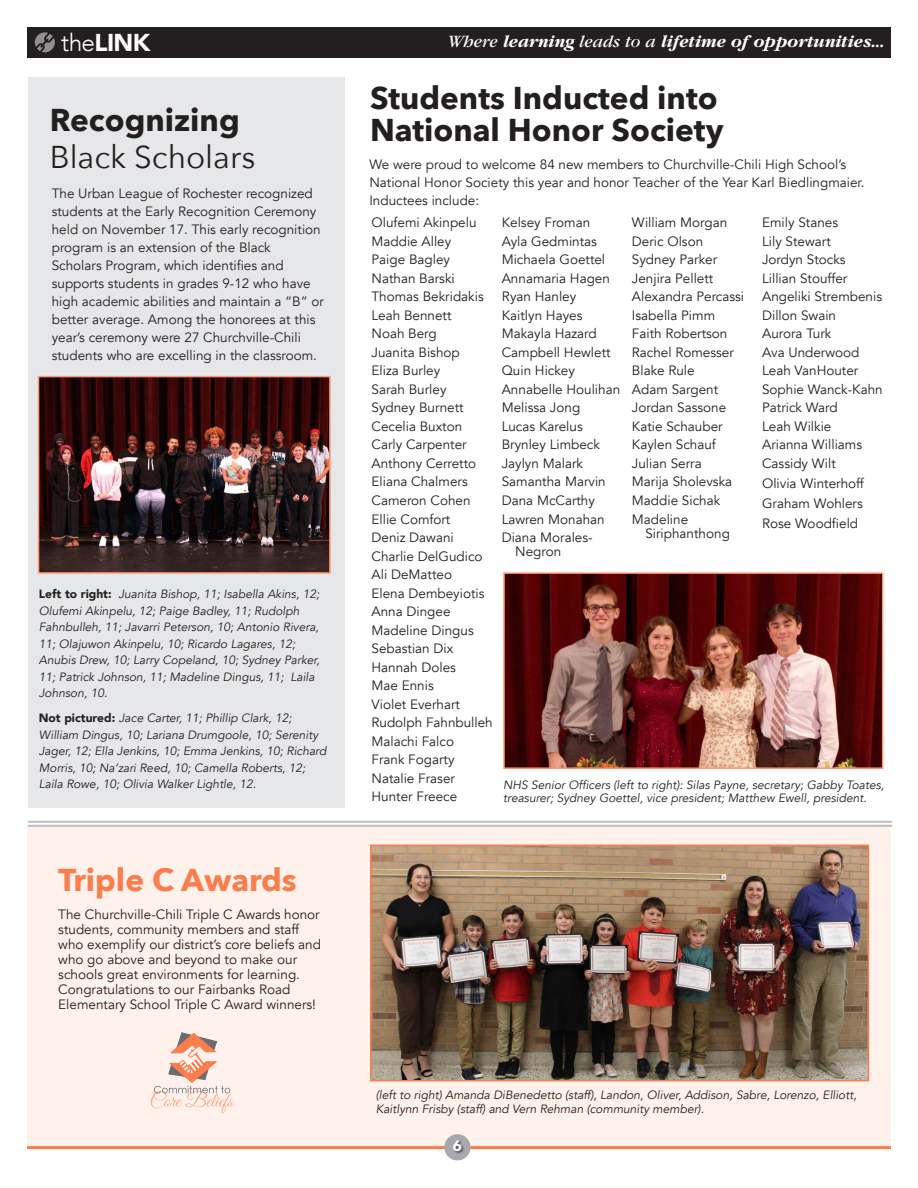
<style>
.page{position:relative;width:918px;height:1188px;background:#fff}
.page>*{position:absolute;margin:0;border:0;box-sizing:border-box;transform-origin:0 0}
.headline{font:700 31.5px/31.5px "Avenir Next";color:#231f20}
.headline-2{font:31.5px/37.5px "Avenir Next";color:#231f20}
.headline-3{font:700 31.5px "Avenir Next";color:#fb7d4c}
.t1{font:900 24.3px "Avenir";color:#fff}
.t2{font:italic 700 18px "Garamond";color:#fff}
.t3{font:700 15px "Avenir Next";color:#fff}
.text{font:13.5px/18px "Avenir";color:#231f20}
.t4{font:italic 12px/16.5px "Avenir";color:#231f20}
.s1{font-weight:300}
.s2{font-weight:400}
.s3{font-weight:700}
.s4{font-weight:900;font-style:normal}
</style>
<div class="page">
<div style="left:28px;top:78px;width:317px;height:730px;background:#e6e7e9"></div>
<div style="left:27px;top:825px;width:864px;height:322px;background:#fff1ec"></div>
<hr style="left:28px;top:821px;width:864px;height:2px;background:#bcbdc0">
<hr style="left:28px;top:825px;width:864px;height:2px;background:#bcbdc0">
<img style="left:373px;top:848px;width:493px;height:230px">
<div style="left:370px;top:845px;width:499px;height:236px;border:2px solid #fb7d4c"></div>
<img style="left:506px;top:575px;width:374px;height:191px">
<div style="left:503px;top:572px;width:380px;height:197px;border:2px solid #ff976f"></div>
<svg style="left:151px;top:1032px;width:83px;height:81px"></svg>
<img style="left:41px;top:379px;width:287px;height:192px">
<div style="left:38px;top:376px;width:293px;height:198px;border:2px solid #ff976f"></div>
<hr style="left:27px;top:1146px;width:864px;height:3px;background:#fb7d4c">
<div style="left:444px;top:1134px;width:27px;height:26px;background:#a8a9ad;border-radius:50%"></div>
<div style="left:452px;top:1140px;width:13px;height:14px;background:#231f20;opacity:.75"></div>
<div style="left:27px;top:27px;width:864px;height:30px;background:#231f20"></div>
<svg style="left:35px;top:32px;width:20px;height:20px"></svg>
<h2 class="t1" style="left:61px;top:21px;width:91px"><span class="s1">the</span>LINK</h2>
<h3 class="t2" style="left:448px;top:31px;width:438px"><span class="s2">Where</span> learning <span class="s2">leads to a</span> lifetime of opportunities...</h3>
<p class="headline-2" style="left:50px;top:100px;width:207px"><span class="s3">Recognizing<br></span>Black Scholars</p>
<p class="text" style="left:52px;top:185px;width:274px">The Urban League of Rochester recognized students at the Early Recognition Ceremony held on November 17. This early recognition program is an extension of the Black Scholars Program, which identifies and supports students in grades 9-12 who have high academic abilities and maintain a “B” or better average. Among the honorees at this year’s ceremony were 27 Churchville-Chili students who are excelling in the classroom.</p>
<p class="t4" style="left:39px;top:586px;width:282px"><span class="s4">Left to right:</span> Juanita Bishop, 11; Isabella Akins, 12; Olufemi Akinpelu, 12; Paige Badley, 11; Rudolph Fahnbulleh, 11; Javarri Peterson, 10; Antonio Rivera, 11; Olajuwon Akinpelu, 10; Ricardo Lagares, 12; Anubis Drew, 10; Larry Copeland, 10; Sydney Parker, 11; Patrick Johnson, 11; Madeline Dingus, 11; Laila Johnson, 10.</p>
<p class="t4" style="left:39px;top:710px;width:289px"><span class="s4">Not pictured:</span> Jace Carter, 11; Phillip Clark, 12; William Dingus, 10; Lariana Drumgoole, 10; Serenity Jager, 12; Ella Jenkins, 10; Emma Jenkins, 10; Richard Morris, 10; Na’zari Reed, 10; Camella Roberts, 12; Laila Rowe, 10; Olivia Walker Lightle, 12.</p>
<p class="headline-3" style="left:58px;top:853px;width:240px">Triple C Awards</p>
<p class="text" style="left:58px;top:907px;width:264px;line-height:15px">The Churchville-Chili Triple C Awards honor students, community members and staff who exemplify our district’s core beliefs and who go above and beyond to make our schools great environments for learning.<br>Congratulations to our Fairbanks Road Elementary School Triple C Award winners!</p>
<p class="headline" style="left:370px;top:82px;width:355px">Students Inducted into<br>National Honor Society</p>
<p class="text" style="left:369px;top:156px;width:497px">We were proud to welcome 84 new members to Churchville-Chili High School’s<br>National Honor Society this year and honor Teacher of the Year Karl Biedlingmaier.<br>Inductees include:</p>
<p class="text" style="left:372px;top:214px;width:107px">Olufemi Akinpelu</p>
<p class="text" style="left:372px;top:232px;width:81px">Maddie Alley</p>
<p class="text" style="left:372px;top:251px;width:80px">Paige Bagley</p>
<p class="text" style="left:372px;top:269px;width:85px">Nathan Barski</p>
<p class="text" style="left:372px;top:288px;width:114px">Thomas Bekridakis</p>
<p class="text" style="left:372px;top:306px;width:82px">Leah Bennett</p>
<p class="text" style="left:372px;top:325px;width:67px">Noah Berg</p>
<p class="text" style="left:372px;top:344px;width:90px">Juanita Bishop</p>
<p class="text" style="left:372px;top:362px;width:70px">Eliza Burley</p>
<p class="text" style="left:372px;top:381px;width:77px">Sarah Burley</p>
<p class="text" style="left:372px;top:399px;width:94px">Sydney Burnett</p>
<p class="text" style="left:372px;top:418px;width:92px">Cecelia Buxton</p>
<p class="text" style="left:372px;top:436px;width:97px">Carly Carpenter</p>
<p class="text" style="left:372px;top:455px;width:106px">Anthony Cerretto</p>
<p class="text" style="left:372px;top:473px;width:98px">Eliana Chalmers</p>
<p class="text" style="left:372px;top:492px;width:101px">Cameron Cohen</p>
<p class="text" style="left:372px;top:510px;width:80px">Ellie Comfort</p>
<p class="text" style="left:372px;top:529px;width:84px">Deniz Dawani</p>
<p class="text" style="left:372px;top:547px;width:112px">Charlie DelGudico</p>
<p class="text" style="left:372px;top:566px;width:82px">Ali DeMatteo</p>
<p class="text" style="left:372px;top:584px;width:115px">Elena Dembeyiotis</p>
<p class="text" style="left:372px;top:603px;width:81px">Anna Dingee</p>
<p class="text" style="left:372px;top:621px;width:104px">Madeline Dingus</p>
<p class="text" style="left:372px;top:640px;width:83px">Sebastian Dix</p>
<p class="text" style="left:372px;top:658px;width:86px">Hannah Doles</p>
<p class="text" style="left:372px;top:677px;width:64px">Mae Ennis</p>
<p class="text" style="left:372px;top:695px;width:90px">Violet Everhart</p>
<p class="text" style="left:372px;top:714px;width:123px">Rudolph Fahnbulleh</p>
<p class="text" style="left:372px;top:732px;width:84px">Malachi Falco</p>
<p class="text" style="left:372px;top:751px;width:84px">Frank Fogarty</p>
<p class="text" style="left:372px;top:769px;width:85px">Natalie Fraser</p>
<p class="text" style="left:372px;top:788px;width:87px">Hunter Freece</p>
<p class="text" style="left:502px;top:214px;width:90px">Kelsey Froman</p>
<p class="text" style="left:502px;top:232px;width:97px">Ayla Gedmintas</p>
<p class="text" style="left:502px;top:251px;width:105px">Michaela Goettel</p>
<p class="text" style="left:502px;top:269px;width:110px">Annamaria Hagen</p>
<p class="text" style="left:502px;top:288px;width:76px">Ryan Hanley</p>
<p class="text" style="left:502px;top:306px;width:82px">Kaitlyn Hayes</p>
<p class="text" style="left:502px;top:325px;width:97px">Makayla Hazard</p>
<p class="text" style="left:502px;top:344px;width:110px">Campbell Hewlett</p>
<p class="text" style="left:502px;top:362px;width:75px">Quin Hickey</p>
<p class="text" style="left:502px;top:381px;width:120px">Annabelle Houlihan</p>
<p class="text" style="left:502px;top:399px;width:80px">Melissa Jong</p>
<p class="text" style="left:502px;top:418px;width:83px">Lucas Karelus</p>
<p class="text" style="left:502px;top:436px;width:100px">Brynley Limbeck</p>
<p class="text" style="left:502px;top:455px;width:83px">Jaylyn Malark</p>
<p class="text" style="left:502px;top:473px;width:106px">Samantha Marvin</p>
<p class="text" style="left:502px;top:492px;width:95px">Dana McCarthy</p>
<p class="text" style="left:502px;top:510px;width:105px">Lawren Monahan</p>
<p class="text" style="left:502px;top:529px;width:93px">Diana Morales-</p>
<p class="text" style="left:515px;top:543px;width:48px">Negron</p>
<p class="text" style="left:632px;top:214px;width:97px">William Morgan</p>
<p class="text" style="left:632px;top:232px;width:73px">Deric Olson</p>
<p class="text" style="left:632px;top:251px;width:87px">Sydney Parker</p>
<p class="text" style="left:632px;top:269px;width:83px">Jenjira Pellett</p>
<p class="text" style="left:632px;top:288px;width:114px">Alexandra Percassi</p>
<p class="text" style="left:632px;top:306px;width:85px">Isabella Pimm</p>
<p class="text" style="left:632px;top:325px;width:97px">Faith Robertson</p>
<p class="text" style="left:632px;top:344px;width:104px">Rachel Romesser</p>
<p class="text" style="left:632px;top:362px;width:64px">Blake Rule</p>
<p class="text" style="left:632px;top:381px;width:88px">Adam Sargent</p>
<p class="text" style="left:632px;top:399px;width:96px">Jordan Sassone</p>
<p class="text" style="left:632px;top:418px;width:92px">Katie Schauber</p>
<p class="text" style="left:632px;top:436px;width:86px">Kaylen Schauf</p>
<p class="text" style="left:632px;top:455px;width:71px">Julian Serra</p>
<p class="text" style="left:632px;top:473px;width:102px">Marija Sholevska</p>
<p class="text" style="left:632px;top:492px;width:90px">Maddie Sichak</p>
<p class="text" style="left:632px;top:510px;width:58px">Madeline</p>
<p class="text" style="left:645px;top:524px;width:86px">Siriphanthong</p>
<p class="text" style="left:762px;top:214px;width:78px">Emily Stanes</p>
<p class="text" style="left:762px;top:232px;width:70px">Lily Stewart</p>
<p class="text" style="left:762px;top:251px;width:85px">Jordyn Stocks</p>
<p class="text" style="left:762px;top:269px;width:87px">Lillian Stouffer</p>
<p class="text" style="left:762px;top:288px;width:121px">Angeliki Strembenis</p>
<p class="text" style="left:762px;top:306px;width:75px">Dillon Swain</p>
<p class="text" style="left:762px;top:325px;width:71px">Aurora Turk</p>
<p class="text" style="left:762px;top:344px;width:99px">Ava Underwood</p>
<p class="text" style="left:762px;top:362px;width:98px">Leah VanHouter</p>
<p class="text" style="left:762px;top:381px;width:122px">Sophie Wanck-Kahn</p>
<p class="text" style="left:762px;top:399px;width:77px">Patrick Ward</p>
<p class="text" style="left:762px;top:418px;width:71px">Leah Wilkie</p>
<p class="text" style="left:762px;top:436px;width:102px">Arianna Williams</p>
<p class="text" style="left:762px;top:455px;width:75px">Cassidy Wilt</p>
<p class="text" style="left:762px;top:475px;width:103px">Olivia Winterhoff</p>
<p class="text" style="left:762px;top:495px;width:102px">Graham Wohlers</p>
<p class="text" style="left:762px;top:515px;width:98px">Rose Woodfield</p>
<p class="t4" style="left:503px;top:778px;width:382px;line-height:13.5px">NHS Senior Officers (left to right): Silas Payne, secretary; Gabby Toates, treasurer; Sydney Goettel, vice president; Matthew Ewell, president.</p>
<p class="t4" style="left:376px;top:1089px;width:482px;line-height:13.5px">(left to right) Amanda DiBenedetto (staff), Landon, Oliver, Addison, Sabre, Lorenzo, Elliott,<br>Kaitlynn Frisby (staff) and Vern Rehman (community member).</p>
<p class="t3" style="left:453px;top:1133px;width:11px">6</p>
</div>
